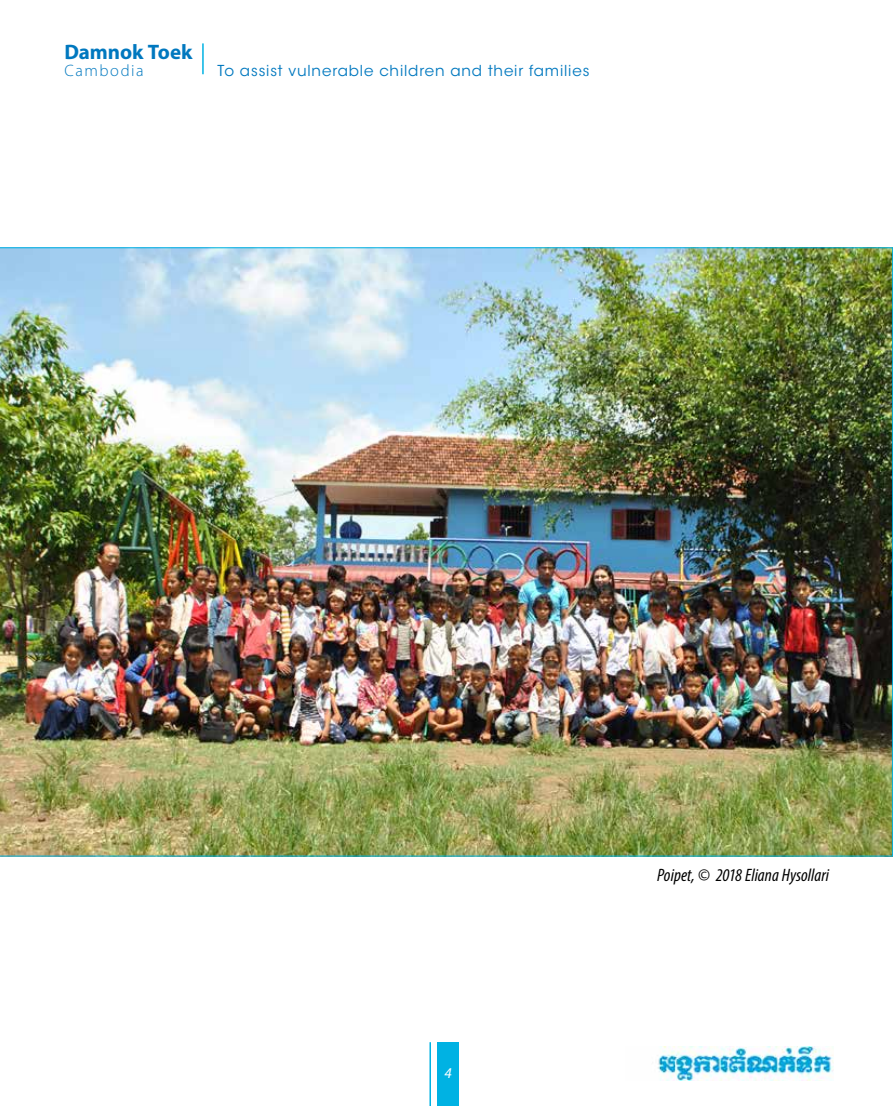
<style>
.page{position:relative;width:893px;height:1106px;background:#fff}
.page>*{position:absolute;margin:0;border:0;box-sizing:border-box;transform-origin:0 0}
.t1{font:700 21px "Myriad Pro";letter-spacing:-.005em;color:#0078bf}
.t2{font:italic condensed 18px "Myriad Pro";letter-spacing:.005em;color:#000}
.t3{font:300 16.5px "Myriad Pro";letter-spacing:.09em;color:#0078bf}
.t4{font:15px "ITC Avant Garde Std";letter-spacing:.055em;color:#0078bf}
.t5{font:italic 15px "Myriad Pro";color:#fff}
</style>
<div class="page">
<div style="left:437px;top:1042px;width:22px;height:64px;background:#00b2e3"></div>
<hr style="left:429px;top:1042px;width:2px;height:64px;background:#00b2e3">
<hr style="left:202px;top:43px;width:2px;height:31px;background:#00b2e3">
<img style="left:658px;top:1046px;width:175px;height:34px">
<img style="left:0;top:247px;width:893px;height:609px">
<h1 class="t1" style="left:64px;top:38px;width:130px">Damnok Toek</h1>
<p class="t3" style="left:64px;top:60px;width:81px">Cambodia</p>
<p class="t4" style="left:217px;top:62px;width:373px">To assist vulnerable children and their families</p>
<p class="t5" style="left:445px;top:1063px;width:9px">4</p>
<p class="t2" style="left:657px;top:864px;width:174px">Poipet, © 2018 Eliana Hysollari</p>
</div>
